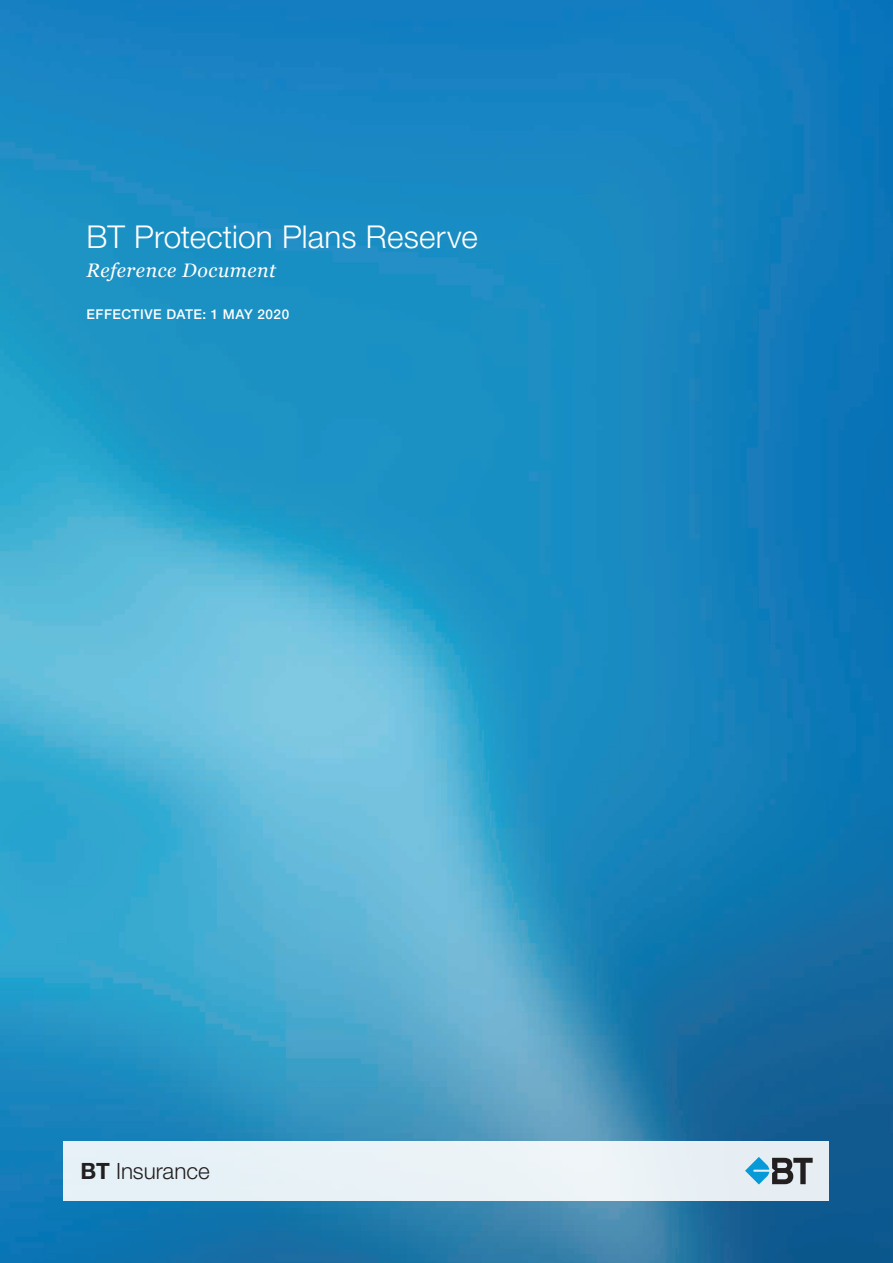
<style>
.page{position:relative;width:893px;height:1263px;background:#fff}
.page>*{position:absolute;margin:0;border:0;box-sizing:border-box;transform-origin:0 0}
.t1{font:300 31.5px "Helvetica Neue LT Std";letter-spacing:.005em;color:#fff}
.t2{font:300 22.5px "Helvetica Neue LT Std";letter-spacing:-.005em;color:#231f20}
.t3{font:italic 19.5px "Georgia";letter-spacing:.02em;color:#fff}
.t4{font:500 13.5px "Helvetica Neue LT Std";letter-spacing:.04em;color:#fff}
.s1{font-weight:700}
</style>
<div class="page">
<img style="left:0;top:0;width:893px;height:1263px">
<div style="left:63px;top:1141px;width:765px;height:59px;background:#e8f2f7"></div>
<svg style="left:745px;top:1157px;width:68px;height:27px"></svg>
<p class="t1" style="left:87px;top:217px;width:393px">BT Protection Plans Reserve</p>
<p class="t3" style="left:87px;top:256px;width:191px">Reference Document</p>
<p class="t4" style="left:87px;top:306px;width:204px">EFFECTIVE DATE: 1 MAY 2020</p>
<p class="t2" style="left:80px;top:1157px;width:131px"><span class="s1">BT</span> Insurance</p>
</div>
